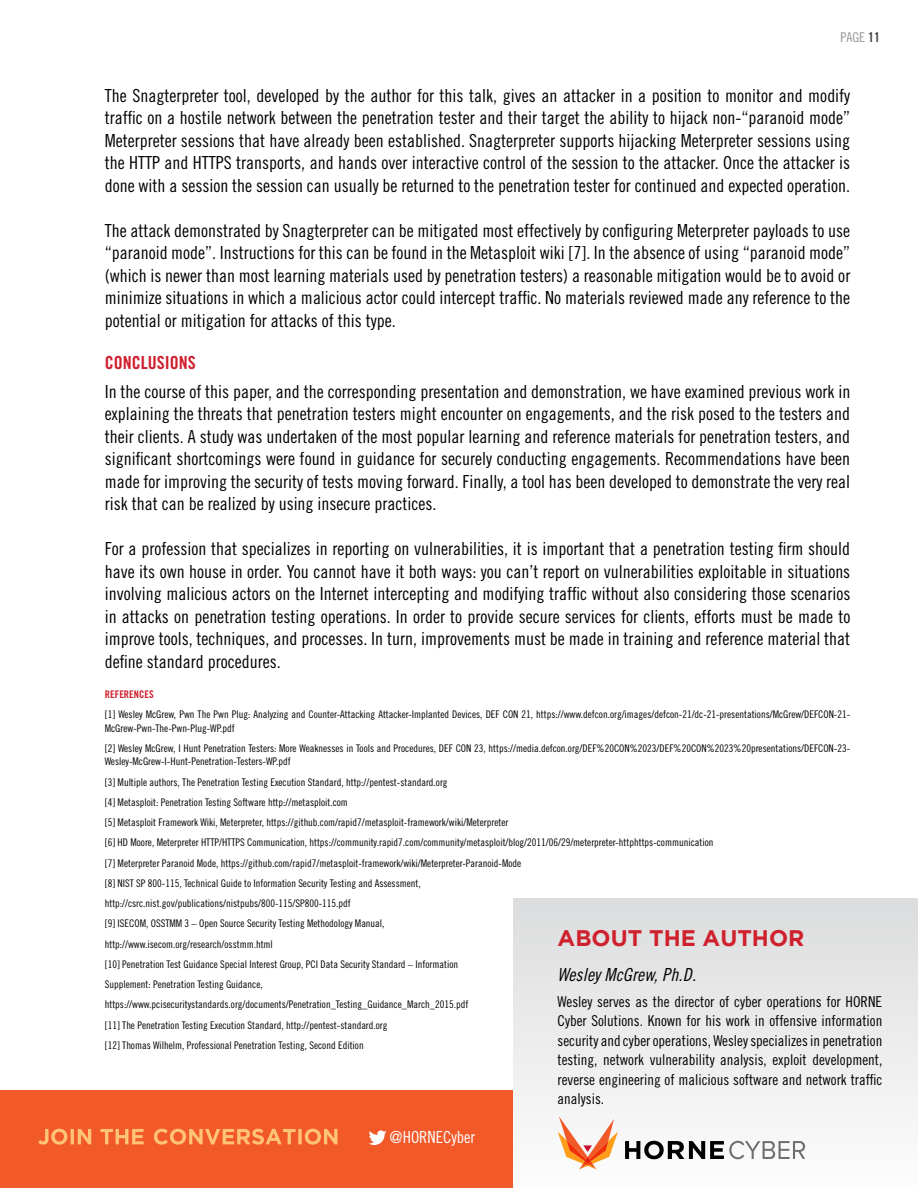
<style>
.page{position:relative;width:918px;height:1188px;background:#fff}
.page>*{position:absolute;margin:0;border:0;box-sizing:border-box;transform-origin:0 0}
.t1{font:700 22.5px "Gotham";color:#cf202e}
.t2{font:18px/22.5px "Trade Gothic Cond Eighteen";color:#000;text-align:justify}
.t3{font:18px "Trade Gothic Cond Eighteen Obl";letter-spacing:.01em;color:#000}
.t4{font:18px "Trade Gothic Bold Cond Twenty";color:#cf202e}
.t5{font:16.65px "Trade Gothic Cond Eighteen";color:#fff}
.t6{font:15px/19.5px "Trade Gothic Cond Eighteen";color:#000;text-align:justify}
.t7{font:13.5px "Trade Gothic Cond Eighteen";color:#939598}
.t8{font:10.5px/20.2px "Trade Gothic Cond Eighteen";color:#000}
.t9{font:10.5px "Trade Gothic Bold Cond Twenty";color:#cf202e}
.s1{font-family:"Trade Gothic Bold Cond Twenty";color:#414042}
</style>
<div class="page">
<div style="left:0;top:1090px;width:513px;height:98px;background:#f25929"></div>
<svg style="left:154px;top:1129px;width:184px;height:16px"></svg>
<svg style="left:38px;top:1129px;width:106px;height:16px"></svg>
<svg style="left:369px;top:1130px;width:17px;height:15px"></svg>
<div style="left:513px;top:899px;width:405px;height:289px;background:linear-gradient(to bottom,#dbdcdd,#fdfdfd)"></div>
<svg style="left:625px;top:1141px;width:180px;height:18px"></svg>
<svg style="left:558px;top:1116px;width:60px;height:53px"></svg>
<p class="t7" style="left:841px;top:29px;width:41px">PAGE <span class="s1">11</span></p>
<p class="t2" style="left:105px;top:84px;width:747px">The Snagterpreter tool, developed by the author for this talk, gives an attacker in a position to monitor and modify traffic on a hostile network between the penetration tester and their target the ability to hijack non-“paranoid mode” Meterpreter sessions that have already been established. Snagterpreter supports hijacking Meterpreter sessions using the HTTP and HTTPS transports, and hands over interactive control of the session to the attacker. Once the attacker is done with a session the session can usually be returned to the penetration tester for continued and expected operation.</p>
<p class="t2" style="left:105px;top:219px;width:747px">The attack demonstrated by Snagterpreter can be mitigated most effectively by configuring Meterpreter payloads to use “paranoid mode”. Instructions for this can be found in the Metasploit wiki [7]. In the absence of using “paranoid mode” (which is newer than most learning materials used by penetration testers) a reasonable mitigation would be to avoid or minimize situations in which a malicious actor could intercept traffic. No materials reviewed made any reference to the potential or mitigation for attacks of this type.</p>
<p class="t4" style="left:105px;top:351px;width:92px">CONCLUSIONS</p>
<p class="t2" style="left:105px;top:380px;width:747px">In the course of this paper, and the corresponding presentation and demonstration, we have examined previous work in explaining the threats that penetration testers might encounter on engagements, and the risk posed to the testers and their clients. A study was undertaken of the most popular learning and reference materials for penetration testers, and significant shortcomings were found in guidance for securely conducting engagements. Recommendations have been made for improving the security of tests moving forward. Finally, a tool has been developed to demonstrate the very real risk that can be realized by using insecure practices.</p>
<p class="t2" style="left:105px;top:537px;width:747px">For a profession that specializes in reporting on vulnerabilities, it is important that a penetration testing firm should have its own house in order. You cannot have it both ways: you can’t report on vulnerabilities exploitable in situations involving malicious actors on the Internet intercepting and modifying traffic without also considering those scenarios in attacks on penetration testing operations. In order to provide secure services for clients, efforts must be made to improve tools, techniques, and processes. In turn, improvements must be made in training and reference material that define standard procedures.</p>
<p class="t9" style="left:105px;top:688px;width:50px">REFERENCES</p>
<p class="t8" style="left:105px;top:707px;width:747px;line-height:13.5px">[1] Wesley McGrew, Pwn The Pwn Plug: Analyzing and Counter-Attacking Attacker-Implanted Devices, DEF CON 21, https://www.defcon.org/images/defcon-21/dc-21-presentations/McGrew/DEFCON-21-<br>McGrew-Pwn-The-Pwn-Plug-WP.pdf</p>
<p class="t8" style="left:105px;top:741px;width:747px;line-height:13.5px">[2] Wesley McGrew, I Hunt Penetration Testers: More Weaknesses in Tools and Procedures, DEF CON 23, https://media.defcon.org/DEF%20CON%2023/DEF%20CON%2023%20presentations/DEFCON-23-<br>Wesley-McGrew-I-Hunt-Penetration-Testers-WP.pdf</p>
<p class="t8" style="left:105px;top:772px;width:610px">[3] Multiple authors, The Penetration Testing Execution Standard, http://pentest-standard.org<br>[4] Metasploit: Penetration Testing Software http://metasploit.com<br>[5] Metasploit Framework Wiki, Meterpreter, https://github.com/rapid7/metasploit-framework/wiki/Meterpreter<br>[6] HD Moore, Meterpreter HTTP/HTTPS Communication, https://community.rapid7.com/community/metasploit/blog/2011/06/29/meterpreter-httphttps-communication [7] Meterpreter Paranoid Mode, https://github.com/rapid7/metasploit-framework/wiki/Meterpreter-Paranoid-Mode<br>[8] NIST SP 800-115, Technical Guide to Information Security Testing and Assessment,<br>http://csrc.nist.gov/publications/nistpubs/800-115/SP800-115.pdf<br>[9] ISECOM, OSSTMM 3 – Open Source Security Testing Methodology Manual,<br>http://www.isecom.org/research/osstmm.html<br>[10] Penetration Test Guidance Special Interest Group, PCI Data Security Standard – Information<br>Supplement: Penetration Testing Guidance,<br>https://www.pcisecuritystandards.org/documents/Penetration_Testing_Guidance_March_2015.pdf<br>[11] The Penetration Testing Execution Standard, http://pentest-standard.org<br>[12] Thomas Wilhelm, Professional Penetration Testing, Second Edition</p>
<p class="t1" style="left:558px;top:925px;width:248px">ABOUT THE AUTHOR</p>
<p class="t3" style="left:558px;top:964px;width:140px">Wesley McGrew, Ph.D.</p>
<p class="t6" style="left:558px;top:992px;width:326px">Wesley serves as the director of cyber operations for HORNE Cyber Solutions. Known for his work in offensive information security and cyber operations, Wesley specializes in penetration testing, network vulnerability analysis, exploit development, reverse engineering of malicious software and network traffic analysis.</p>
<p class="t5" style="left:390px;top:1127px;width:87px">@HORNECyber</p>
</div>
